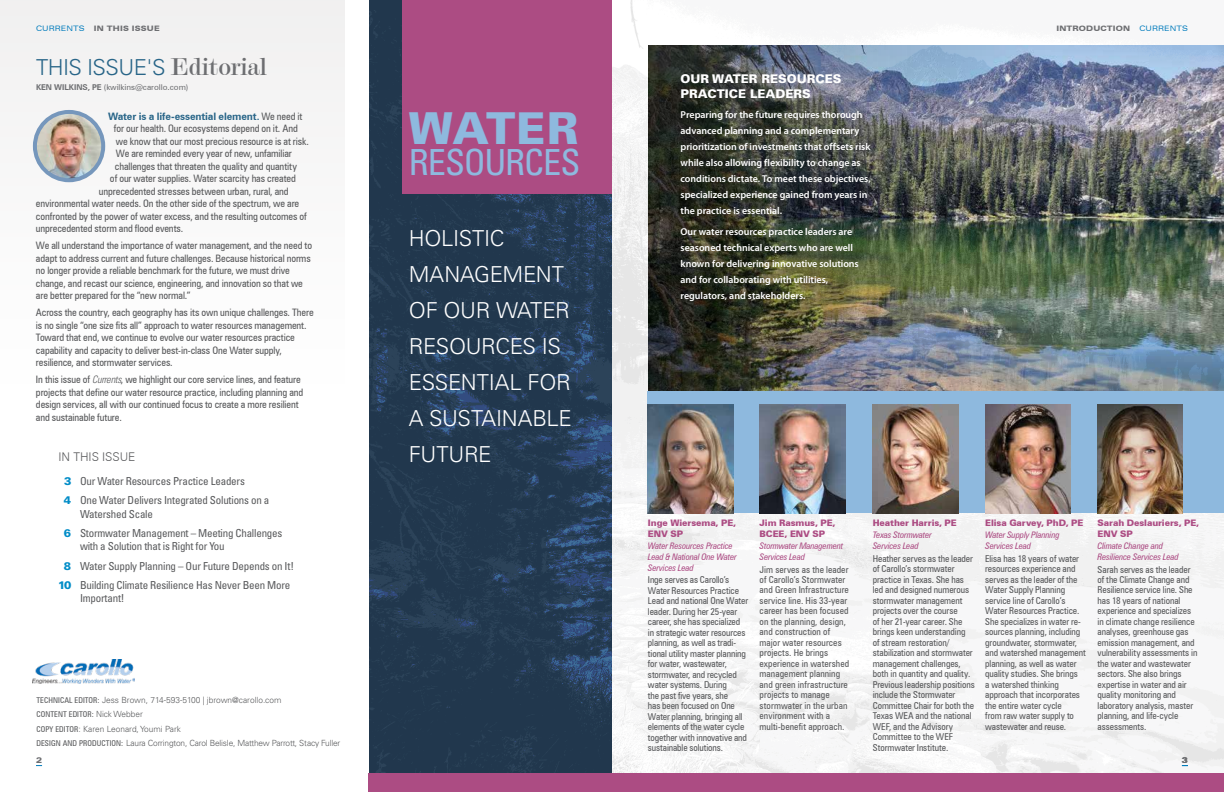
<style>
.page{position:relative;width:1224px;height:792px;background:#fff}
.page>*{position:absolute;margin:0;border:0;box-sizing:border-box;transform-origin:0 0}
.t1{font:900 44px "Univers";letter-spacing:.005em;color:#8eb9de}
.t2{font:condensed 36px "Univers";letter-spacing:-.03em;color:#8eb9de}
.t3{font:300 22px/36px "Univers";letter-spacing:-.015em;color:#fff}
.t4{font:300 22px "Univers";letter-spacing:-.025em;color:#286588}
.t5{font:900 12px/14.4px "Univers";color:#fff}
.t6{font:300 12px "Zurich BT";letter-spacing:-.005em;color:#58595b}
.t7{font:condensed 11px/19.3px "Univers";letter-spacing:-.02em;color:#58595b}
.t8{font:condensed 10.2px/12.5px "Zurich BT";letter-spacing:-.01em;color:#58595b}
.t9{font:700 10.2px "Zurich BT";letter-spacing:-.015em;color:#286588}
.t10{font:600 10px/16px "Myriad Pro";letter-spacing:-.005em;color:#fff}
.t11{font:condensed 9.5px/10.5px "Zurich BT";letter-spacing:-.005em;color:#58595b}
.t12{font:italic condensed 9px/10.8px "Zurich BT";letter-spacing:-.015em;color:#ac4c83}
.t13{font:900 9px/10.8px "Zurich BT";letter-spacing:-.01em;color:#ac4c83}
.t14{font:300 8.5px/14.5px "Univers";letter-spacing:-.02em;color:#58595b}
.t15{font:300 8.5px "Univers";color:#58595b}
.t16{font:8px "Zurich BT";letter-spacing:-.005em;color:#6d6e71}
.t17{font:condensed 8px "Zurich BT";letter-spacing:.01em;color:#58595b}
.t18{font:900 expanded 8px "Zurich BT";color:#6d6e71}
.t19{font:900 expanded 7.5px "Zurich BT";letter-spacing:.02em;color:#6d6e71}
.s1{font-weight:400;color:#007bbc}
.s2{font-family:"Modern 20 BT Roman B";font-weight:400;font-size:25px;color:#6d6e71}
.s3{font-weight:700}
.s4{font-weight:400;font-stretch:condensed;color:#58595b}
.s5{font-family:"Univers";font-weight:300;font-style:italic}
.s6{font-weight:900;font-stretch:normal;color:#008cc7}
.s7{font-family:"Zurich BT";font-weight:400;font-stretch:condensed;font-size:8px}
.s8{font-family:"Univers";font-weight:300;font-stretch:normal;font-size:8.5px}
</style>
<div class="page">
<img style="left:612px;top:0;width:612px;height:773px">
<div style="left:648px;top:392px;width:576px;height:121px;background:#8eb9de"></div>
<svg style="left:369px;top:0;width:243px;height:773px;fill:#21374d"></svg>
<div style="left:0;top:0;width:345px;height:792px;background:linear-gradient(to right,#fbfbfb,#fcfbfb)"></div>
<img style="left:33px;top:660px;width:102px;height:23px">
<img style="left:35px;top:112px;width:68px;height:68px;border-radius:34px">
<div style="left:33px;top:110px;width:72px;height:72px;border:4px solid #7697bc;border-radius:50%"></div>
<div style="left:369px;top:773px;width:855px;height:19px;background:#ac4c83"></div>
<img style="left:1098px;top:405px;width:85px;height:108px">
<img style="left:985px;top:405px;width:86px;height:108px">
<img style="left:873px;top:405px;width:85px;height:108px">
<img style="left:760px;top:404px;width:85px;height:109px">
<img style="left:648px;top:405px;width:85px;height:108px">
<div style="left:403px;top:0;width:209px;height:194px;background:#ac4c83"></div>
<p class="t19" style="left:36px;top:24px;width:125px"><span class="s1">CURRENTS</span> IN THIS ISSUE</p>
<h3 class="t4" style="left:36px;top:54px;width:233px">THIS ISSUE'S <span class="s2">Editorial</span></h3>
<p class="t16" style="left:36px;top:82px;width:154px"><span class="s3">KEN WILKINS, PE</span> (kwilkins@carollo.com)</p>
<p class="t9" style="left:108px;top:110px;width:196px">Water is a life-essential element. <span class="s4">We need it</span></p>
<p class="t8" style="left:114px;top:122px;width:185px">for our health. Our ecosystems depend on it. And</p>
<p class="t8" style="left:116px;top:135px;width:194px">we know that our most precious resource is at risk.</p>
<p class="t8" style="left:116px;top:147px;width:177px">We are reminded every year of new, unfamiliar</p>
<p class="t8" style="left:115px;top:160px;width:184px">challenges that threaten the quality and quantity</p>
<p class="t8" style="left:110px;top:172px;width:187px">of our water supplies. Water scarcity has created</p>
<p class="t8" style="left:99px;top:185px;width:191px">unprecedented stresses between urban, rural, and</p>
<p class="t8" style="left:36px;top:197px;width:265px">environmental water needs. On the other side of the spectrum, we are</p>
<p class="t8" style="left:36px;top:210px;width:272px">confronted by the power of water excess, and the resulting outcomes of</p>
<p class="t8" style="left:36px;top:222px;width:149px">unprecedented storm and flood events.</p>
<p class="t8" style="left:36px;top:239px;width:278px">We all understand the importance of water management, and the need to adapt to address current and future challenges. Because historical norms no longer provide a reliable benchmark for the future, we must drive change, and recast our science, engineering, and innovation so that we are better prepared for the “new normal.”</p>
<p class="t8" style="left:36px;top:306px;width:279px">Across the country, each geography has its own unique challenges. There is no single “one size fits all” approach to water resources management.<br>Toward that end, we continue to evolve our water resources practice capability and capacity to deliver best-in-class One Water supply, resilience, and stormwater services.</p>
<p class="t8" style="left:36px;top:373px;width:269px">In this issue of <span class="s5">Currents</span>, we highlight our core service lines, and feature projects that define our water resource practice, including planning and design services, all with our continued focus to create a more resilient and sustainable future.</p>
<p class="t6" style="left:58px;top:449px;width:79px">IN THIS ISSUE</p>
<p class="t7" style="left:64px;top:471px;width:207px"><span class="s6">3</span> Our Water Resources Practice Leaders<br><span class="s6">4</span> One Water Delivers Integrated Solutions on a</p>
<p class="t7" style="left:64px;top:504px;width:220px;text-indent:16px">Watershed Scale<br><span class="s6">6</span> Stormwater Management – Meeting Challenges</p>
<p class="t7" style="left:80px;top:537px;width:146px">with a Solution that is Right for You</p>
<p class="t7" style="left:64px;top:556px;width:232px"><span class="s6">8</span> Water Supply Planning – Our Future Depends on It!</p>
<p class="t7" style="left:58px;top:575px;width:234px"><span class="s6">10</span> Building Climate Resilience Has Never Been More</p>
<p class="t7" style="left:80px;top:589px;width:46px">Important!</p>
<p class="t15" style="left:36px;top:695px;width:247px"><span class="s7">TECHNICAL EDITOR:</span> Jess Brown, 714-593-5100 | jbrown@carollo.com</p>
<p class="t17" style="left:36px;top:710px;width:108px">CONTENT EDITOR: <span class="s8">Nick Webber</span></p>
<p class="t14" style="left:36px;top:722px;width:305px"><span class="s7">COPY EDITOR</span>: Karen Leonard, Youmi Park<br><span class="s7">DESIGN AND PRODUCTION:</span> Laura Corrington, Carol Belisle, Matthew Parrott, Stacy Fuller</p>
<p class="t18" style="left:36px;top:755px;width:8px">2</p>
<h1 class="t1" style="left:409px;top:100px;width:171px">WATER</h1>
<h2 class="t2" style="left:409px;top:139px;width:173px">RESOURCES</h2>
<h3 class="t3" style="left:409px;top:220px;width:165px">HOLISTIC<br>MANAGEMENT<br>OF OUR WATER<br>RESOURCES IS<br>ESSENTIAL FOR<br>A SUSTAINABLE<br>FUTURE</h3>
<p class="t5" style="left:681px;top:72px;width:162px">OUR WATER RESOURCES<br>PRACTICE LEADERS</p>
<p class="t10" style="left:681px;top:107px;width:192px">Preparing for the future requires thorough advanced planning and a complementary prioritization of investments that offsets risk while also allowing flexibility to change as conditions dictate. To meet these objectives, specialized experience gained from years in the practice is essential.</p>
<p class="t10" style="left:681px;top:223px;width:180px">Our water resources practice leaders are seasoned technical experts who are well known for delivering innovative solutions and for collaborating with utilities, regulators, and stakeholders.</p>
<p class="t19" style="left:1056px;top:24px;width:133px">INTRODUCTION <span class="s1">CURRENTS</span></p>
<p class="t13" style="left:648px;top:517px;width:90px">Inge Wiersema, PE,<br>ENV SP</p>
<p class="t12" style="left:648px;top:540px;width:90px">Water Resources Practice<br>Lead &amp; National One Water<br>Services Lead</p>
<p class="t11" style="left:648px;top:575px;width:102px">Inge serves as Carollo’s<br>Water Resources Practice<br>Lead and national One Water leader. During her 25-year career, she has specialized in strategic water resources planning, as well as tradi&shy;tional utility master planning for water, wastewater, stormwater, and recycled water systems. During<br>the past five years, she<br>has been focused on One<br>Water planning, bringing all elements of the water cycle together with innovative and sustainable solutions.</p>
<p class="t13" style="left:760px;top:517px;width:77px">Jim Rasmus, PE,<br>BCEE, ENV SP</p>
<p class="t12" style="left:760px;top:540px;width:85px">Stormwater Management<br>Services Lead</p>
<p class="t11" style="left:760px;top:564px;width:91px">Jim serves as the leader of Carollo’s Stormwater and Green Infrastructure service line. His 33-year career has been focused on the planning, design, and construction of major water resources projects. He brings experience in watershed management planning and green infrastructure projects to manage stormwater in the urban environment with a multi-benefit approach.</p>
<p class="t13" style="left:873px;top:517px;width:86px">Heather Harris, PE</p>
<p class="t12" style="left:873px;top:530px;width:61px">Texas Stormwater<br>Services Lead</p>
<p class="t11" style="left:873px;top:553px;width:104px">Heather serves as the leader of Carollo’s stormwater practice in Texas. She has led and designed numerous stormwater management projects over the course<br>of her 21-year career. She brings keen understanding<br>of stream restoration/ stabilization and stormwater management challenges, both in quantity and quality.<br>Previous leadership positions include the Stormwater<br>Committee Chair for both the<br>Texas WEA and the national<br>WEF, and the Advisory<br>Committee to the WEF<br>Stormwater Institute.</p>
<p class="t13" style="left:985px;top:517px;width:100px">Elisa Garvey, PhD, PE</p>
<p class="t12" style="left:985px;top:530px;width:76px">Water Supply Planning<br>Services Lead</p>
<p class="t11" style="left:985px;top:553px;width:102px">Elisa has 18 years of water resources experience and serves as the leader of the<br>Water Supply Planning service line of Carollo’s<br>Water Resources Practice.<br>She specializes in water re&shy;sources planning, including groundwater, stormwater, and watershed management planning, as well as water quality studies. She brings<br>a watershed thinking approach that incorporates the entire water cycle<br>from raw water supply to wastewater and reuse.</p>
<p class="t13" style="left:1098px;top:517px;width:103px">Sarah Deslauriers, PE,<br>ENV SP</p>
<p class="t12" style="left:1098px;top:540px;width:83px">Climate Change and<br>Resilience Services Lead</p>
<p class="t11" style="left:1098px;top:564px;width:101px">Sarah serves as the leader of the Climate Change and<br>Resilience service line. She has 18 years of national experience and specializes in climate change resilience analyses, greenhouse gas emission management, and vulnerability assessments in the water and wastewater sectors. She also brings expertise in water and air quality monitoring and laboratory analysis, master planning, and life-cycle assessments.</p>
<p class="t18" style="left:1182px;top:755px;width:8px">3</p>
</div>
